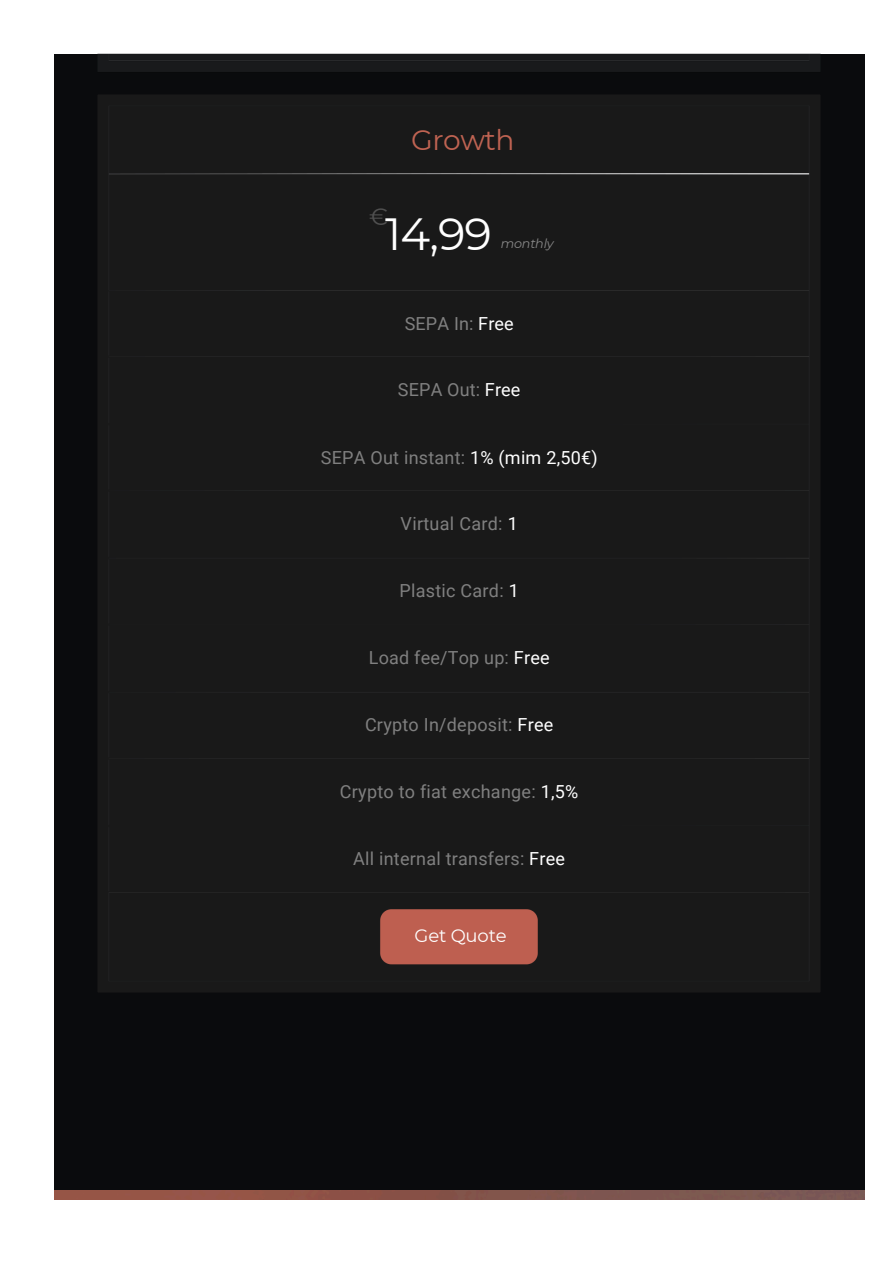
<style>
.page{position:relative;width:894px;height:1264px;background:#fff}
.page>*{position:absolute;margin:0;border:0;box-sizing:border-box;transform-origin:0 0}
.t1{font:45px "Montserrat";color:#fff}
.t2{font:28.2px "Montserrat";letter-spacing:-.02em;color:#bf6352}
.t3{font:23.7px "Montserrat";color:#505050}
.t4{font:18px "Roboto";letter-spacing:.015em;color:#808080}
.t5{font:18px "Montserrat";letter-spacing:-.01em;color:#fff}
.t6{font:italic 12.75px "Montserrat";letter-spacing:-.02em;color:#888}
.s1{color:#fff}
</style>
<div class="page">
<div style="left:54px;top:54px;width:810px;height:1145px;background:#0a0b0d"></div>
<img style="left:54px;top:1190px;width:810px;height:9px">
<img style="left:97px;top:53px;width:724px;height:19px">
<div style="left:98px;top:95px;width:722px;height:897px;background:#191919"></div>
<p class="t2" style="left:411px;top:123px;width:105px">Growth</p>
<h1 class="t3" style="left:369px;top:202px;width:20px">€</h1>
<p class="t1" style="left:385px;top:206px;width:108px">14,99</p>
<h3 class="t6" style="left:501px;top:235px;width:54px">monthly</h3>
<h3 class="t4" style="left:404px;top:313px;width:110px">SEPA In: <span class="s1">Free</span></h3>
<h3 class="t4" style="left:398px;top:379px;width:124px">SEPA Out: <span class="s1">Free</span></h3>
<h3 class="t4" style="left:321px;top:447px;width:278px">SEPA Out instant: <span class="s1">1% (mim 2,50€)</span></h3>
<h3 class="t4" style="left:400px;top:513px;width:119px">Virtual Card: <span class="s1">1</span></h3>
<h3 class="t4" style="left:399px;top:580px;width:121px">Plastic Card: <span class="s1">1</span></h3>
<h3 class="t4" style="left:369px;top:647px;width:182px">Load fee/Top up: <span class="s1">Free</span></h3>
<h3 class="t4" style="left:365px;top:714px;width:190px">Crypto In/deposit: <span class="s1">Free</span></h3>
<h3 class="t4" style="left:340px;top:781px;width:240px">Crypto to fiat exchange: <span class="s1">1,5%</span></h3>
<h3 class="t4" style="left:353px;top:848px;width:213px">All internal transfers: <span class="s1">Free</span></h3>
<p class="t5" style="left:414px;top:924px;width:94px">Get Quote</p>
</div>
